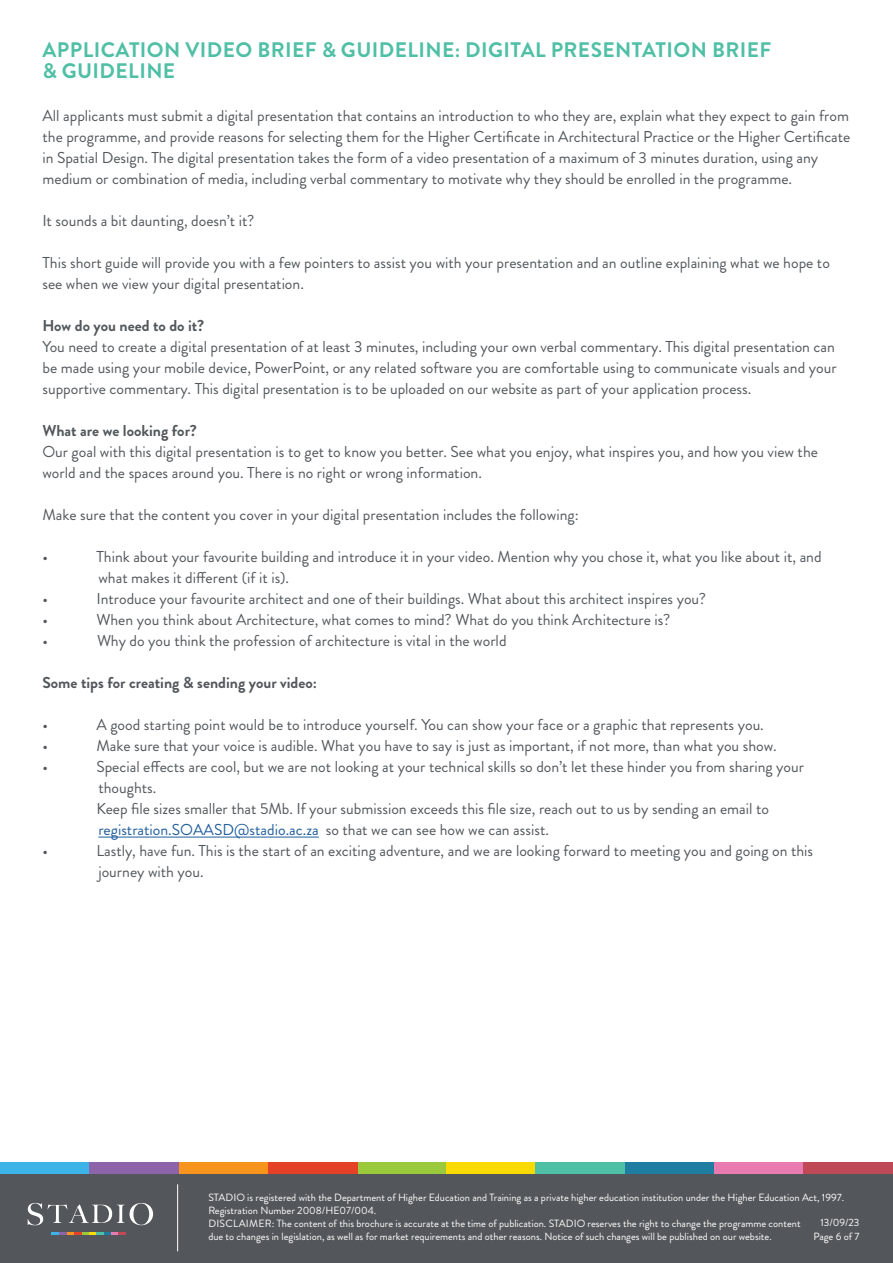
<style>
.page{position:relative;width:893px;height:1263px;background:#fff}
.page>*{position:absolute;margin:0;border:0;box-sizing:border-box;transform-origin:0 0}
.t1{font:700 21px/21px "Brandon Grotesque";letter-spacing:.02em;color:#4fbfa5}
.t2{font:15.75px/21px "Brandon Grotesque";color:#53575b}
.t3{font:700 15.75px "Brandon Grotesque";color:#53575b}
.t4{font:10.5px/12.8px "Brandon Grotesque";color:#fff}
.s1{color:#215e9e}
</style>
<div class="page">
<div style="left:0;top:1172px;width:893px;height:91px;background:#53575b"></div>
<hr style="left:177px;top:1184px;width:1px;height:67px;background:#fff">
<svg style="left:28px;top:1203px;width:125px;height:22px"></svg>
<svg style="left:52px;top:1232px;width:74px;height:3px"></svg>
<div style="left:357px;top:1163px;width:89px;height:11px;background:#9aca3c"></div>
<div style="left:179px;top:1163px;width:89px;height:11px;background:#f7941e"></div>
<div style="left:625px;top:1163px;width:89px;height:11px;background:#207da2"></div>
<div style="left:0;top:1163px;width:89px;height:11px;background:#3cb4e7"></div>
<div style="left:89px;top:1163px;width:90px;height:11px;background:#8d64aa"></div>
<div style="left:268px;top:1163px;width:89px;height:11px;background:#e44126"></div>
<div style="left:446px;top:1163px;width:90px;height:11px;background:#fada00"></div>
<div style="left:536px;top:1163px;width:89px;height:11px;background:#4fbfa5"></div>
<div style="left:714px;top:1163px;width:90px;height:11px;background:#e97bb1"></div>
<div style="left:804px;top:1163px;width:89px;height:11px;background:#bf4956"></div>
<hr style="left:98px;top:837px;width:221px;height:1px;background:#215e9e">
<h1 class="t1" style="left:42px;top:40px;width:730px">APPLICATION VIDEO BRIEF &amp; GUIDELINE: DIGITAL PRESENTATION BRIEF &amp; GUIDELINE</h1>
<p class="t2" style="left:42px;top:106px;width:809px">All applicants must submit a digital presentation that contains an introduction to who they are, explain what they expect to gain from the programme, and provide reasons for selecting them for the Higher Certificate in Architectural Practice or the Higher Certificate in Spatial Design. The digital presentation takes the form of a video presentation of a maximum of 3 minutes duration, using any medium or combination of media, including verbal commentary to motivate why they should be enrolled in the programme.</p>
<p class="t2" style="left:42px;top:211px;width:213px">It sounds a bit daunting, doesn’t it?</p>
<p class="t2" style="left:42px;top:253px;width:789px">This short guide will provide you with a few pointers to assist you with your presentation and an outline explaining what we hope to see when we view your digital presentation.</p>
<p class="t3" style="left:42px;top:315px;width:163px">How do you need to do it?</p>
<p class="t2" style="left:42px;top:337px;width:796px;text-align:justify">You need to create a digital presentation of at least 3 minutes, including your own verbal commentary. This digital presentation can be made using your mobile device, PowerPoint, or any related software you are comfortable using to communicate visuals and your supportive commentary. This digital presentation is to be uploaded on our website as part of your application process.</p>
<p class="t3" style="left:42px;top:420px;width:156px">What are we looking for?</p>
<p class="t2" style="left:42px;top:442px;width:777px">Our goal with this digital presentation is to get to know you better. See what you enjoy, what inspires you, and how you view the world and the spaces around you. There is no right or wrong information.</p>
<p class="t2" style="left:42px;top:505px;width:538px">Make sure that the content you cover in your digital presentation includes the following:</p>
<p class="t2" style="left:42px;top:547px;width:7px">•</p>
<p class="t2" style="left:96px;top:547px;width:727px">Think about your favourite building and introduce it in your video. Mention why you chose it, what you like about it, and what makes it different (if it is).</p>
<p class="t2" style="left:42px;top:589px;width:7px">•</p>
<p class="t2" style="left:96px;top:589px;width:611px">Introduce your favourite architect and one of their buildings. What about this architect inspires you?</p>
<p class="t2" style="left:42px;top:610px;width:7px">•</p>
<p class="t2" style="left:96px;top:610px;width:575px">When you think about Architecture, what comes to mind? What do you think Architecture is?</p>
<p class="t2" style="left:42px;top:631px;width:7px">•</p>
<p class="t2" style="left:97px;top:631px;width:411px">Why do you think the profession of architecture is vital in the world</p>
<p class="t3" style="left:42px;top:672px;width:276px">Some tips for creating &amp; sending your video:</p>
<p class="t2" style="left:42px;top:715px;width:7px">•</p>
<p class="t2" style="left:96px;top:715px;width:669px">A good starting point would be to introduce yourself. You can show your face or a graphic that represents you.</p>
<p class="t2" style="left:42px;top:736px;width:7px">•</p>
<p class="t2" style="left:96px;top:736px;width:682px">Make sure that your voice is audible. What you have to say is just as important, if not more, than what you show.</p>
<p class="t2" style="left:42px;top:757px;width:7px">•</p>
<p class="t2" style="left:96px;top:757px;width:709px">Special effects are cool, but we are not looking at your technical skills so don’t let these hinder you from sharing your thoughts.<br>Keep file sizes smaller that 5Mb. If your submission exceeds this file size, reach out to us by sending an email to <span class="s1">registration.SOAASD@stadio.ac.za</span> so that we can see how we can assist.</p>
<p class="t2" style="left:42px;top:841px;width:7px">•</p>
<p class="t2" style="left:96px;top:841px;width:718px">Lastly, have fun. This is the start of an exciting adventure, and we are looking forward to meeting you and going on this journey with you.</p>
<p class="t4" style="left:208px;top:1191px;width:637px">STADIO is registered with the Department of Higher Education and Training as a private higher education institution under the Higher Education Act, 1997.<br>Registration Number 2008/HE07/004.<br>DISCLAIMER: The content of this brochure is accurate at the time of publication. STADIO reserves the right to change the programme content<br>due to changes in legislation, as well as for market requirements and other reasons. Notice of such changes will be published on our website.</p>
<p class="t4" style="left:813px;top:1216px;width:48px;line-height:13.5px;text-align:right">13/09/23<br>Page 6 of 7</p>
</div>
